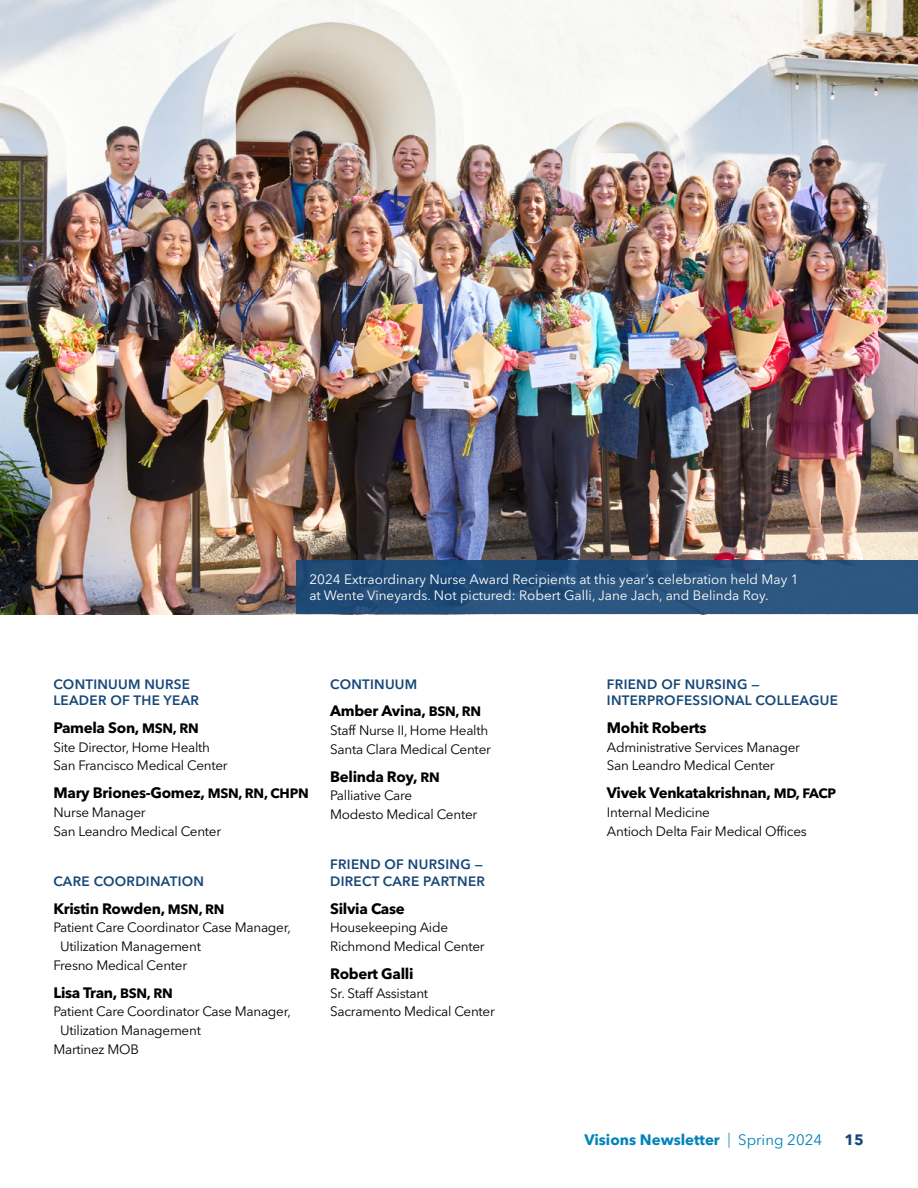
<style>
.page{position:relative;width:918px;height:1188px;background:#fff}
.page>*{position:absolute;margin:0;border:0;box-sizing:border-box;transform-origin:0 0}
.Awardee{font:700 15px "Avenir Next LT Pro";letter-spacing:-.02em;color:#000}
.t1{font:700 15px "Avenir Next LT Pro";color:#0083bb}
.t2{font:700 15px "Avenir Next LT Pro";color:#164777}
.Awardee_Info{font:13.5px/18.8px "Avenir Next LT Pro";letter-spacing:-.02em;color:#000}
.t3{font:13.5px/16.5px "Avenir Next LT Pro";color:#fff}
.Award_Name{font:600 13.5px/16.5px "Avenir Next LT Pro";letter-spacing:.02em;color:#164777}
.s1{font-size:13.5px}
.s2{font-weight:300}
.s3{font-weight:400}
</style>
<div class="page">
<img style="left:0;top:0;width:918px;height:614px">
<div style="left:296px;top:560px;width:622px;height:54px;background:linear-gradient(to right,#1d4874,#2f5982)"></div>
<p class="t3" style="left:309px;top:571px;width:491px">2024 Extraordinary Nurse Award Recipients at this year’s celebration held May 1 at Wente Vineyards. Not pictured: Robert Galli, Jane Jach, and Belinda Roy.</p>
<p class="Award_Name" style="left:53px;top:676px;width:147px">CONTINUUM NURSE<br>LEADER OF THE YEAR</p>
<p class="Awardee" style="left:53px;top:718px;width:147px">Pamela Son, <span class="s1">MSN, RN</span></p>
<p class="Awardee_Info" style="left:53px;top:738px;width:158px">Site Director, Home Health</p>
<p class="Awardee_Info" style="left:53px;top:756px;width:176px">San Francisco Medical Center</p>
<p class="Awardee" style="left:53px;top:784px;width:257px">Mary Briones‑Gomez, <span class="s1">MSN, RN, CHPN</span></p>
<p class="Awardee_Info" style="left:53px;top:803px;width:94px">Nurse Manager</p>
<p class="Awardee_Info" style="left:53px;top:822px;width:169px">San Leandro Medical Center</p>
<p class="Award_Name" style="left:53px;top:873px;width:152px">CARE COORDINATION</p>
<p class="Awardee" style="left:53px;top:899px;width:173px">Kristin Rowden, <span class="s1">MSN, RN</span></p>
<p class="Awardee_Info" style="left:60px;top:918px;width:232px;text-indent:-7px">Patient Care Coordinator Case Manager,<br>Utilization Management</p>
<p class="Awardee_Info" style="left:53px;top:956px;width:135px">Fresno Medical Center</p>
<p class="Awardee" style="left:53px;top:983px;width:121px">Lisa Tran, <span class="s1">BSN, RN</span></p>
<p class="Awardee_Info" style="left:60px;top:1002px;width:232px;text-indent:-7px">Patient Care Coordinator Case Manager,<br>Utilization Management</p>
<p class="Awardee_Info" style="left:53px;top:1040px;width:87px">Martinez MOB</p>
<p class="Award_Name" style="left:330px;top:676px;width:89px">CONTINUUM</p>
<p class="Awardee" style="left:330px;top:702px;width:153px">Amber Avina, <span class="s1">BSN, RN</span></p>
<p class="Awardee_Info" style="left:330px;top:721px;width:160px">Staff Nurse II, Home Health</p>
<p class="Awardee_Info" style="left:330px;top:740px;width:162px">Santa Clara Medical Center</p>
<p class="Awardee" style="left:330px;top:767px;width:111px">Belinda Roy, <span class="s1">RN</span></p>
<p class="Awardee_Info" style="left:330px;top:786px;width:84px">Palliative Care</p>
<p class="Awardee_Info" style="left:330px;top:805px;width:149px">Modesto Medical Center</p>
<p class="Award_Name" style="left:330px;top:856px;width:156px">FRIEND OF NURSING —<br>DIRECT CARE PARTNER</p>
<p class="Awardee" style="left:330px;top:899px;width:76px">Silvia Case</p>
<p class="Awardee_Info" style="left:330px;top:918px;width:119px">Housekeeping Aide</p>
<p class="Awardee_Info" style="left:330px;top:937px;width:156px">Richmond Medical Center</p>
<p class="Awardee" style="left:330px;top:964px;width:85px">Robert Galli</p>
<p class="Awardee_Info" style="left:330px;top:984px;width:100px">Sr. Staff Assistant</p>
<p class="Awardee_Info" style="left:330px;top:1002px;width:166px">Sacramento Medical Center</p>
<p class="Award_Name" style="left:607px;top:676px;width:233px">FRIEND OF NURSING —<br>INTERPROFESSIONAL COLLEAGUE</p>
<p class="Awardee" style="left:607px;top:718px;width:101px">Mohit Roberts</p>
<p class="Awardee_Info" style="left:607px;top:738px;width:195px">Administrative Services Manager</p>
<p class="Awardee_Info" style="left:607px;top:756px;width:169px">San Leandro Medical Center</p>
<p class="Awardee" style="left:607px;top:784px;width:231px">Vivek Venkatakrishnan, <span class="s1">MD, FACP</span></p>
<p class="Awardee_Info" style="left:607px;top:803px;width:105px">Internal Medicine</p>
<p class="Awardee_Info" style="left:607px;top:822px;width:201px">Antioch Delta Fair Medical Offices</p>
<p class="t1" style="left:584px;top:1131px;width:239px">Visions Newsletter <span class="s2">|</span> <span class="s3">Spring 2024</span></p>
<p class="t2" style="left:845px;top:1131px;width:21px">15</p>
</div>
